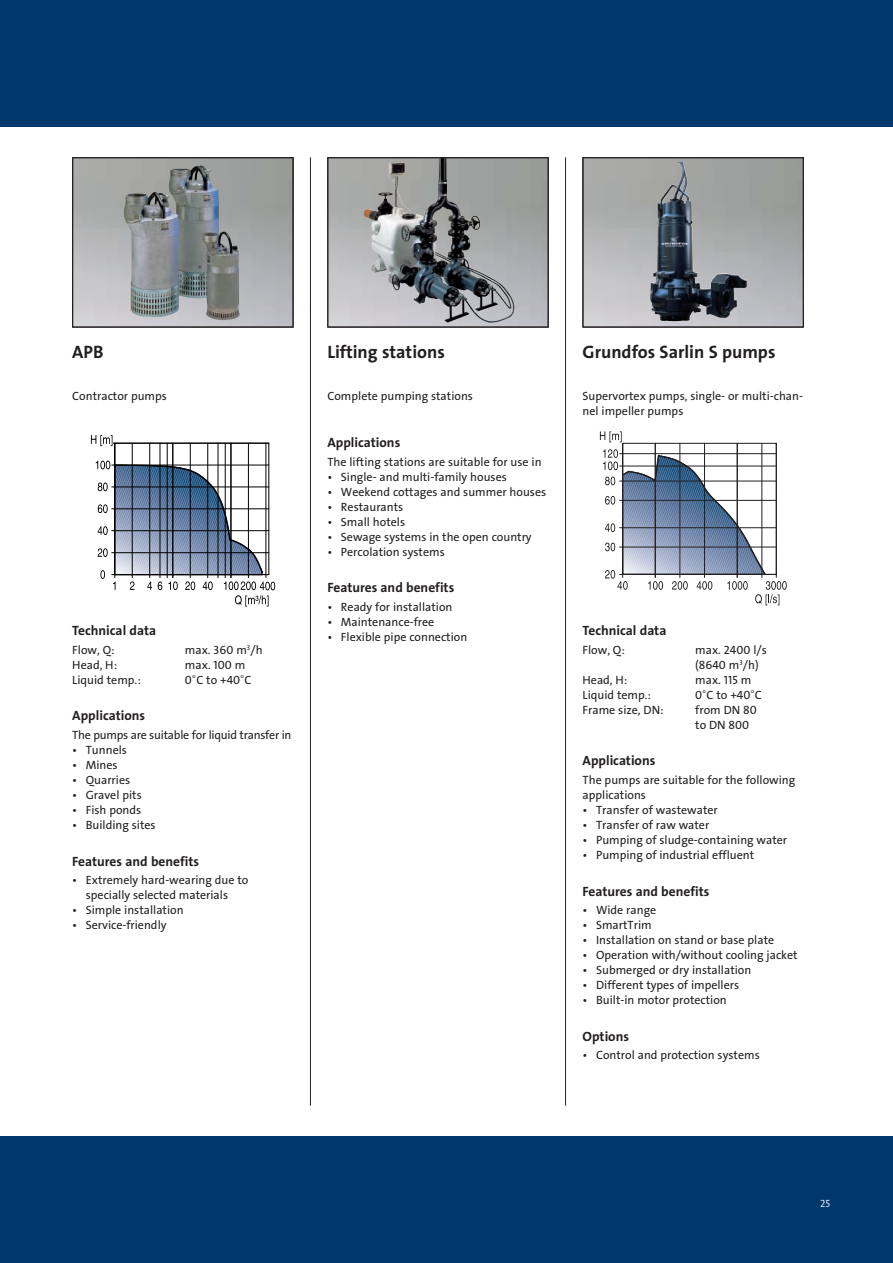
<style>
.page{position:relative;width:893px;height:1263px;background:#fff}
.page>*{position:absolute;margin:0;border:0;box-sizing:border-box;transform-origin:0 0}
.t1{font:18px "Grundfos The Sans 7 B";color:#231f20}
.t2{font:13.5px "Grundfos The Sans 7 B";color:#231f20}
.t3{font:12px/15px "Grundfos The Sans 5 R";color:#231f20}
.t4{font:12px "Grundfos The Sans 5 R";letter-spacing:-.02em;color:#231f20}
.t5{font:10.5px "Grundfos The Sans 4 SL";color:#fff}
</style>
<div class="page">
<div style="left:0;top:0;width:893px;height:126px;background:#00386c"></div>
<div style="left:0;top:1137px;width:893px;height:126px;background:#00386c"></div>
<hr style="left:310px;top:157px;width:1px;height:949px;background:#231f20">
<hr style="left:565px;top:157px;width:1px;height:949px;background:#231f20">
<img style="left:363px;top:159px;width:152px;height:164px">
<div style="left:327px;top:157px;width:222px;height:170px;border:1px solid #231f20"></div>
<hr style="left:132px;top:443px;width:1px;height:132px;background:#000">
<hr style="left:149px;top:443px;width:1px;height:132px;background:#000">
<hr style="left:160px;top:443px;width:1px;height:132px;background:#000">
<hr style="left:167px;top:443px;width:1px;height:132px;background:#000">
<hr style="left:173px;top:443px;width:1px;height:132px;background:#000">
<hr style="left:190px;top:443px;width:1px;height:132px;background:#000">
<hr style="left:207px;top:443px;width:1px;height:132px;background:#000">
<hr style="left:218px;top:443px;width:1px;height:132px;background:#000">
<hr style="left:225px;top:443px;width:1px;height:132px;background:#000">
<hr style="left:231px;top:443px;width:1px;height:132px;background:#000">
<hr style="left:248px;top:443px;width:1px;height:132px;background:#000">
<hr style="left:266px;top:443px;width:1px;height:132px;background:#000">
<hr style="left:115px;top:443px;width:154px;height:1px;background:#000">
<hr style="left:114px;top:443px;width:1px;height:132px;background:#000">
<hr style="left:268px;top:443px;width:1px;height:132px;background:#000">
<svg style="left:91px;top:435px;width:24px;height:11px"></svg>
<svg style="left:96px;top:461px;width:179px;height:145px"></svg>
<img style="left:123px;top:164px;width:117px;height:156px">
<div style="left:72px;top:157px;width:221px;height:170px;border:1px solid #231f20"></div>
<hr style="left:655px;top:443px;width:1px;height:131px;background:#231f20">
<hr style="left:680px;top:443px;width:1px;height:131px;background:#231f20">
<hr style="left:704px;top:443px;width:1px;height:131px;background:#231f20">
<hr style="left:737px;top:443px;width:1px;height:131px;background:#231f20">
<hr style="left:762px;top:443px;width:1px;height:131px;background:#231f20">
<hr style="left:623px;top:443px;width:153px;height:1px;background:#231f20">
<hr style="left:622px;top:443px;width:1px;height:131px;background:#231f20">
<hr style="left:776px;top:443px;width:1px;height:131px;background:#231f20">
<svg style="left:603px;top:449px;width:184px;height:156px"></svg>
<svg style="left:600px;top:431px;width:22px;height:11px"></svg>
<img style="left:585px;top:159px;width:217px;height:166px">
<img style="left:663px;top:162px;width:19px;height:35px">
<div style="left:583px;top:157px;width:221px;height:170px;border:1px solid #231f20"></div>
<h1 class="t1" style="left:72px;top:342px;width:33px">APB</h1>
<p class="t3" style="left:72px;top:389px;width:96px">Contractor pumps</p>
<p class="t2" style="left:72px;top:623px;width:85px">Technical data</p>
<p class="t3" style="left:72px;top:642px;width:44px">Flow, Q:</p>
<p class="t3" style="left:185px;top:642px;width:79px">max. 360 m<sup>3</sup>/h</p>
<p class="t3" style="left:72px;top:657px;width:46px">Head, H:</p>
<p class="t3" style="left:185px;top:657px;width:62px">max. 100 m</p>
<p class="t3" style="left:72px;top:672px;width:70px">Liquid temp.:</p>
<p class="t3" style="left:185px;top:672px;width:68px">0°C to +40°C</p>
<p class="t2" style="left:72px;top:709px;width:74px">Applications</p>
<p class="t4" style="left:72px;top:728px;width:221px">The pumps are suitable for liquid transfer in</p>
<p class="t3" style="left:72px;top:743px;width:56px">• Tunnels</p>
<p class="t3" style="left:72px;top:758px;width:47px">• Mines</p>
<p class="t3" style="left:72px;top:773px;width:59px">• Quarries</p>
<p class="t3" style="left:72px;top:788px;width:71px">• Gravel pits</p>
<p class="t3" style="left:72px;top:803px;width:71px">• Fish ponds</p>
<p class="t3" style="left:72px;top:818px;width:85px">• Building sites</p>
<p class="t2" style="left:72px;top:854px;width:128px">Features and benefits</p>
<p class="t3" style="left:72px;top:873px;width:178px;text-align:center">• Extremely hard-wearing due to specially selected materials</p>
<p class="t3" style="left:72px;top:903px;width:113px">• Simple installation</p>
<p class="t3" style="left:72px;top:918px;width:96px">• Service-friendly</p>
<h1 class="t1" style="left:327px;top:342px;width:119px">Lifting stations</h1>
<p class="t3" style="left:327px;top:389px;width:147px">Complete pumping stations</p>
<p class="t2" style="left:327px;top:435px;width:74px">Applications</p>
<p class="t3" style="left:327px;top:454px;width:216px">The lifting stations are suitable for use in</p>
<p class="t3" style="left:327px;top:469px;width:181px">• Single- and multi-family houses</p>
<p class="t3" style="left:327px;top:484px;width:220px">• Weekend cottages and summer houses</p>
<p class="t3" style="left:327px;top:499px;width:77px">• Restaurants</p>
<p class="t3" style="left:327px;top:514px;width:79px">• Small hotels</p>
<p class="t3" style="left:327px;top:529px;width:206px">• Sewage systems in the open country</p>
<p class="t3" style="left:327px;top:544px;width:119px">• Percolation systems</p>
<p class="t2" style="left:327px;top:581px;width:128px">Features and benefits</p>
<p class="t3" style="left:327px;top:600px;width:127px">• Ready for installation</p>
<p class="t3" style="left:327px;top:615px;width:108px">• Maintenance-free</p>
<p class="t3" style="left:327px;top:630px;width:141px">• Flexible pipe connection</p>
<h1 class="t1" style="left:583px;top:342px;width:194px">Grundfos Sarlin S pumps</h1>
<p class="t3" style="left:583px;top:389px;width:222px">Supervortex pumps, single- or multi-chan&shy;nel impeller pumps</p>
<p class="t2" style="left:583px;top:623px;width:85px">Technical data</p>
<p class="t3" style="left:583px;top:642px;width:44px">Flow, Q:</p>
<p class="t3" style="left:695px;top:642px;width:73px">max. 2400 l/s (8640 m<sup>3</sup>/h)</p>
<p class="t3" style="left:583px;top:672px;width:46px">Head, H:</p>
<p class="t3" style="left:695px;top:672px;width:58px">max. 115 m</p>
<p class="t3" style="left:583px;top:687px;width:70px">Liquid temp.:</p>
<p class="t3" style="left:695px;top:687px;width:68px">0°C to +40°C</p>
<p class="t3" style="left:583px;top:702px;width:83px">Frame size, DN:</p>
<p class="t3" style="left:695px;top:702px;width:63px">from DN 80 to DN 800</p>
<p class="t2" style="left:583px;top:754px;width:74px">Applications</p>
<p class="t3" style="left:583px;top:773px;width:214px">The pumps are suitable for the following applications</p>
<p class="t3" style="left:583px;top:803px;width:137px">• Transfer of wastewater</p>
<p class="t3" style="left:583px;top:818px;width:128px">• Transfer of raw water</p>
<p class="t3" style="left:583px;top:833px;width:206px">• Pumping of sludge-containing water</p>
<p class="t3" style="left:583px;top:848px;width:173px">• Pumping of industrial effluent</p>
<p class="t2" style="left:583px;top:884px;width:128px">Features and benefits</p>
<p class="t3" style="left:583px;top:903px;width:75px">• Wide range</p>
<p class="t3" style="left:583px;top:918px;width:71px">• SmartTrim</p>
<p class="t3" style="left:583px;top:933px;width:193px">• Installation on stand or base plate</p>
<p class="t3" style="left:583px;top:948px;width:217px">• Operation with/without cooling jacket</p>
<p class="t3" style="left:583px;top:963px;width:170px">• Submerged or dry installation</p>
<p class="t3" style="left:583px;top:978px;width:158px">• Different types of impellers</p>
<p class="t3" style="left:583px;top:993px;width:146px">• Built-in motor protection</p>
<p class="t2" style="left:583px;top:1029px;width:48px">Options</p>
<p class="t3" style="left:583px;top:1048px;width:179px">• Control and protection systems</p>
<p class="t5" style="left:820px;top:1198px;width:12px">25</p>
</div>
